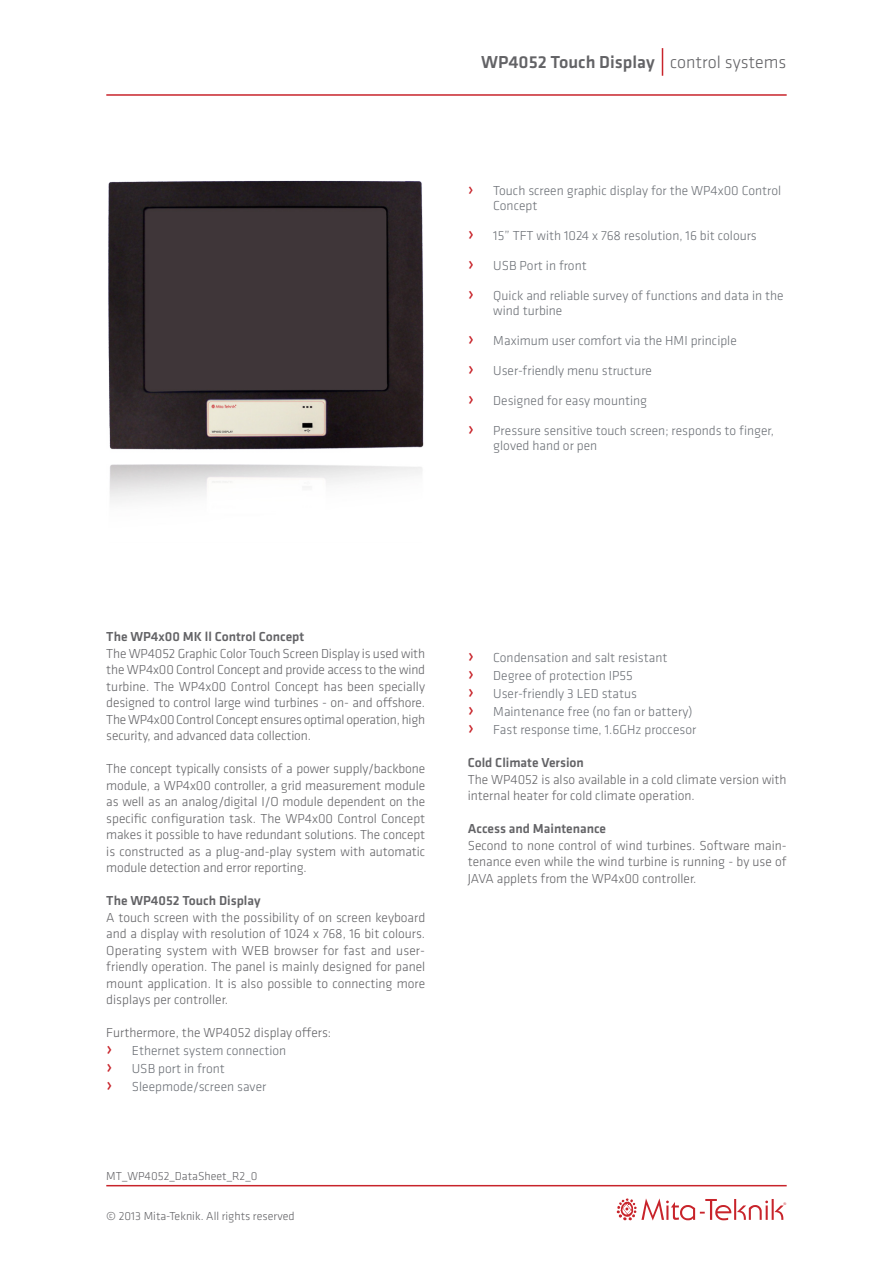
<style>
.page{position:relative;width:893px;height:1263px;background:#fff}
.page>*{position:absolute;margin:0;border:0;box-sizing:border-box;transform-origin:0 0}
.t1{font:500 18px "Klavika Basic";color:#636366}
.t2{font:300 13.5px/16.5px "Klavika Basic";color:#636366;text-align:justify}
.Brød_RØD{font:300 13.5px/15px "Klavika Basic";color:#6b6f75}
.t3{font:500 13.5px "Klavika Basic";color:#636366}
.t4{font:300 12px "Klavika Basic";color:#636366}
.t5{font:3.6px "Mita Teknik Logo Name";color:#c8242b}
.s1{font-weight:300}
.s2{font-weight:400;font-size:19.5px;color:#c8242b}
.s3{font-weight:400;font-size:21px;color:#c8242b}
</style>
<div class="page">
<hr style="left:106px;top:94px;width:681px;height:2px;background:#c8242b">
<svg style="left:662px;top:48px;width:1px;height:28px"></svg>
<svg style="left:617px;top:1198px;width:167px;height:22px"></svg>
<hr style="left:106px;top:1185px;width:681px;height:1px;background:#c8242b">
<img style="left:108px;top:181px;width:316px;height:321px">
<h1 class="t1" style="left:481px;top:50px;width:307px">WP4052 Touch Display <span class="s1">control systems</span></h1>
<p class="Brød_RØD" style="left:468px;top:183px;width:315px"><span class="s2">›</span> Touch screen graphic display for the WP4x00 Control</p>
<p class="Brød_RØD" style="left:493px;top:198px;width:46px">Concept</p>
<p class="Brød_RØD" style="left:468px;top:228px;width:291px"><span class="s3">›</span> 15” TFT with 1024 x 768 resolution, 16 bit colours</p>
<p class="Brød_RØD" style="left:468px;top:258px;width:120px"><span class="s3">›</span> USB Port in front</p>
<p class="Brød_RØD" style="left:493px;top:288px;width:292px;text-indent:-26px"><span class="s3">›</span> Quick and reliable survey of functions and data in the wind turbine</p>
<p class="Brød_RØD" style="left:468px;top:333px;width:271px"><span class="s3">›</span> Maximum user comfort via the HMI principle</p>
<p class="Brød_RØD" style="left:468px;top:363px;width:186px"><span class="s3">›</span> User-friendly menu structure</p>
<p class="Brød_RØD" style="left:468px;top:393px;width:181px"><span class="s3">›</span> Designed for easy mounting</p>
<p class="Brød_RØD" style="left:468px;top:423px;width:308px"><span class="s3">›</span> Pressure sensitive touch screen; responds to finger,</p>
<p class="Brød_RØD" style="left:493px;top:438px;width:105px">gloved hand or pen</p>
<p class="t3" style="left:106px;top:628px;width:199px">The WP4x00 MK ll Control Concept</p>
<p class="t2" style="left:106px;top:645px;width:320px">The WP4052 Graphic Color Touch Screen Display is used with the WP4x00 Control Concept and provide access to the wind turbine. The WP4x00 Control Concept has been specially designed to control large wind turbines - on- and offshore.<br>The WP4x00 Control Concept ensures optimal operation, high security, and advanced data collection.</p>
<p class="t2" style="left:106px;top:760px;width:320px">The concept typically consists of a power supply/backbone module, a WP4x00 controller, a grid measurement module as well as an analog/digital I/O module dependent on the specific configuration task. The WP4x00 Control Concept makes it possible to have redundant solutions. The concept is constructed as a plug-and-play system with automatic module detection and error reporting.</p>
<p class="t3" style="left:106px;top:892px;width:156px">The WP4052 Touch Display</p>
<p class="t2" style="left:106px;top:909px;width:320px">A touch screen with the possibility of on screen keyboard and a display with resolution of 1024 x 768, 16 bit colours.<br>Operating system with WEB browser for fast and user&shy;friendly operation. The panel is mainly designed for panel mount application. It is also possible to connecting more displays per controller.</p>
<p class="t2" style="left:106px;top:1024px;width:226px">Furthermore, the WP4052 display offers:</p>
<p class="Brød_RØD" style="left:106px;top:1043px;width:182px"><span class="s3">›</span> Ethernet system connection</p>
<p class="Brød_RØD" style="left:106px;top:1061px;width:120px"><span class="s3">›</span> USB port in front</p>
<p class="Brød_RØD" style="left:106px;top:1079px;width:162px"><span class="s3">›</span> Sleepmode/screen saver</p>
<p class="t4" style="left:106px;top:1169px;width:153px">MT_WP4052_DataSheet_R2_0</p>
<p class="t4" style="left:106px;top:1209px;width:190px">© 2013 Mita-Teknik. All rights reserved</p>
<p class="Brød_RØD" style="left:468px;top:650px;width:201px"><span class="s3">›</span> Condensation and salt resistant</p>
<p class="Brød_RØD" style="left:468px;top:668px;width:167px"><span class="s3">›</span> Degree of protection IP55</p>
<p class="Brød_RØD" style="left:468px;top:686px;width:171px"><span class="s3">›</span> User-friendly 3 LED status</p>
<p class="Brød_RØD" style="left:468px;top:704px;width:226px"><span class="s3">›</span> Maintenance free (no fan or battery)</p>
<p class="Brød_RØD" style="left:468px;top:722px;width:230px"><span class="s3">›</span> Fast response time, 1.6GHz proccesor</p>
<p class="t3" style="left:468px;top:753px;width:118px">Cold Climate Version</p>
<p class="t2" style="left:468px;top:771px;width:320px">The WP4052 is also available in a cold climate version with internal heater for cold climate operation.</p>
<p class="t3" style="left:468px;top:819px;width:140px">Access and Maintenance</p>
<p class="t2" style="left:468px;top:837px;width:320px">Second to none control of wind turbines. Software main&shy;tenance even while the wind turbine is running - by use of JAVA applets from the WP4x00 controller.</p>
<p class="t5" style="left:784px;top:1202px;width:4px">®</p>
</div>
